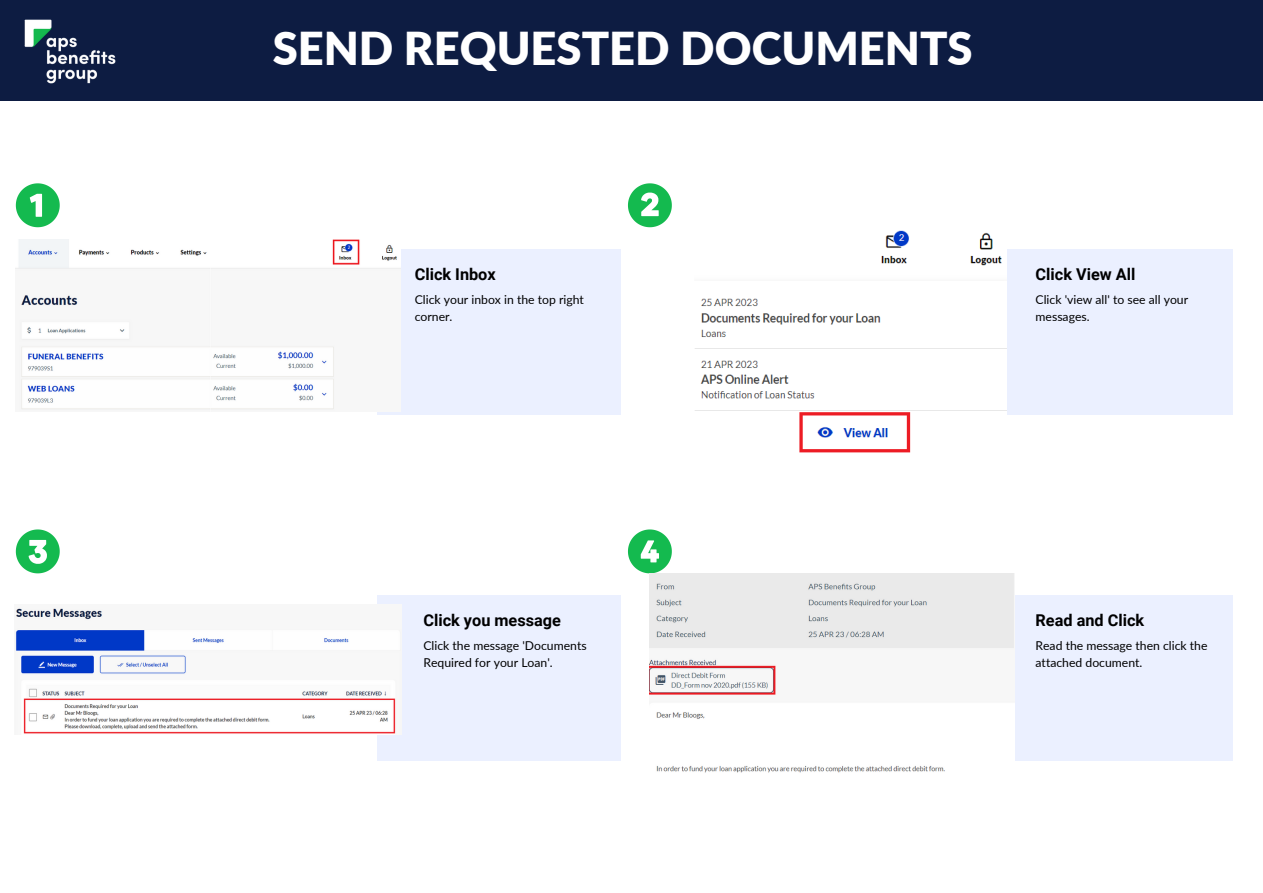
<style>
.page{position:relative;width:1263px;height:893px;background:#fff}
.page>*{position:absolute;margin:0;border:0;box-sizing:border-box;transform-origin:0 0}
.t1{font:900 45.3px "Lato";color:#fff}
.t2{font:700 16.27px "Roboto";color:#000}
.t3{font:12.23px/17.1px "Lato";color:#000}
</style>
<div class="page">
<div style="left:378px;top:249px;width:242px;height:166px;background:#ebf0ff"></div>
<div style="left:0;top:0;width:1263px;height:101px;background:#0d1c42"></div>
<svg style="left:16px;top:183px;width:44px;height:44px"></svg>
<div style="left:990px;top:249px;width:243px;height:166px;background:#ebf0ff"></div>
<svg style="left:628px;top:183px;width:44px;height:44px"></svg>
<div style="left:378px;top:595px;width:242px;height:166px;background:#ebf0ff"></div>
<svg style="left:16px;top:529px;width:44px;height:44px"></svg>
<div style="left:990px;top:595px;width:243px;height:166px;background:#ebf0ff"></div>
<svg style="left:628px;top:529px;width:44px;height:44px"></svg>
<img style="left:16px;top:239px;width:385px;height:173px">
<img style="left:695px;top:230px;width:311px;height:223px">
<img style="left:15px;top:604px;width:386px;height:131px">
<img style="left:650px;top:573px;width:364px;height:200px">
<img style="left:24px;top:19px;width:92px;height:65px">
<h1 class="t1" style="left:273px;top:20px;width:701px">SEND REQUESTED DOCUMENTS</h1>
<h2 class="t2" style="left:415px;top:264px;width:83px">Click Inbox</h2>
<p class="t3" style="left:415px;top:290px;width:171px">Click your inbox in the top right corner.</p>
<h2 class="t2" style="left:1035px;top:264px;width:101px">Click View All</h2>
<p class="t3" style="left:1035px;top:290px;width:154px">Click 'view all' to see all your messages.</p>
<h2 class="t2" style="left:423px;top:611px;width:139px">Click you message</h2>
<p class="t3" style="left:423px;top:636px;width:165px">Click the message 'Documents<br>Required for your Loan'.</p>
<h2 class="t2" style="left:1035px;top:611px;width:110px">Read and Click</h2>
<p class="t3" style="left:1035px;top:636px;width:173px">Read the message then click the attached document.</p>
</div>
